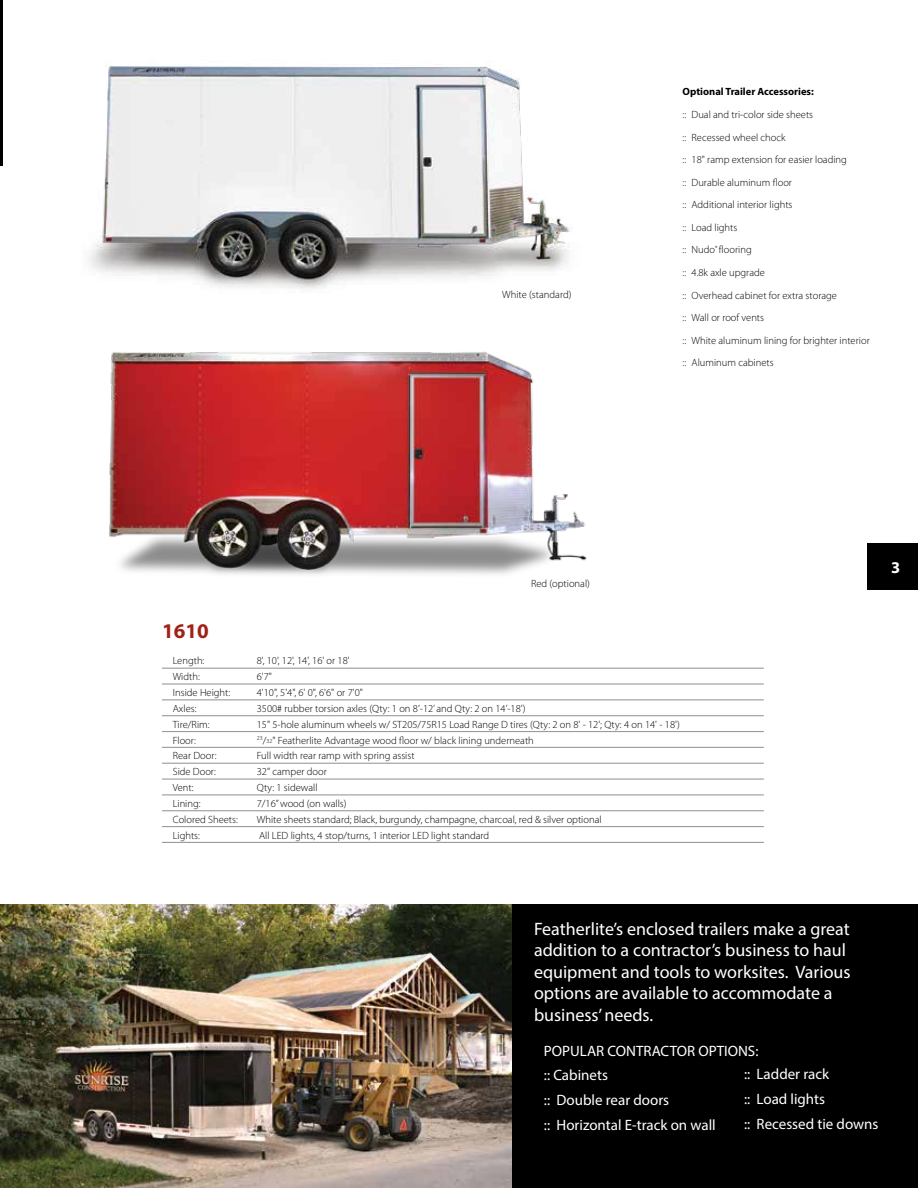
<style>
.page{position:relative;width:918px;height:1188px;background:#fff}
.page>*{position:absolute;margin:0;border:0;box-sizing:border-box;transform-origin:0 0}
.t1{font:700 21px "Myriad Pro";color:#a12117}
.t2{font:18px/21.6px "Myriad Pro";color:#fff}
.t3{font:700 16.5px "Myriad Pro";color:#fff}
.t4{font:15px/24.8px "Myriad Pro";color:#fff}
.t5{font:300 10.5px/22.6px "Myriad Pro";color:#000}
.t6{font:700 10.5px "Myriad Pro";color:#000}
.s1{font-size:6.15px}
</style>
<div class="page">
<hr style="left:162px;top:668px;width:602px;height:1px;background:#9b9b9c">
<hr style="left:162px;top:683px;width:602px;height:2px;background:#9b9b9c">
<hr style="left:162px;top:699px;width:602px;height:1px;background:#9b9b9c">
<hr style="left:162px;top:715px;width:602px;height:1px;background:#9b9b9c">
<hr style="left:162px;top:731px;width:602px;height:1px;background:#9b9b9c">
<hr style="left:162px;top:747px;width:602px;height:1px;background:#9b9b9c">
<hr style="left:162px;top:763px;width:602px;height:1px;background:#9b9b9c">
<hr style="left:162px;top:778px;width:602px;height:2px;background:#9b9b9c">
<hr style="left:162px;top:794px;width:602px;height:1px;background:#9b9b9c">
<hr style="left:162px;top:810px;width:602px;height:1px;background:#9b9b9c">
<hr style="left:162px;top:826px;width:602px;height:1px;background:#9b9b9c">
<hr style="left:162px;top:842px;width:602px;height:1px;background:#9b9b9c">
<img style="left:109px;top:351px;width:478px;height:224px">
<div style="left:0;top:904px;width:918px;height:284px;background:#000"></div>
<img style="left:0;top:904px;width:512px;height:284px">
<hr style="left:0;top:0;width:2px;height:165px;background:#000">
<img style="left:88px;top:65px;width:482px;height:224px">
<div style="left:867px;top:544px;width:51px;height:46px;background:#000"></div>
<p class="t5" style="left:502px;top:283px;width:71px">White (standard)</p>
<p class="t6" style="left:683px;top:85px;width:133px">Optional Trailer Accessories:</p>
<p class="t5" style="left:683px;top:103px;width:189px">:: Dual and tri-color side sheets<br>:: Recessed wheel chock<br>:: 18" ramp extension for easier loading<br>:: Durable aluminum floor<br>:: Additional interior lights<br>:: Load lights<br>:: Nudo<sup>®</sup> flooring<br>:: 4.8k axle upgrade<br>:: Overhead cabinet for extra storage<br>:: Wall or roof vents<br>:: White aluminum lining for brighter interior :: Aluminum cabinets</p>
<p class="t5" style="left:531px;top:572px;width:61px">Red (optional)</p>
<h1 class="t1" style="left:162px;top:617px;width:48px">1610</h1>
<p class="t5" style="left:173px;top:649px;width:33px">Length:</p>
<p class="t5" style="left:257px;top:649px;width:94px">8', 10', 12', 14', 16' or 18'</p>
<p class="t5" style="left:173px;top:665px;width:29px">Width:</p>
<p class="t5" style="left:257px;top:665px;width:17px">6'7"</p>
<p class="t5" style="left:173px;top:681px;width:59px">Inside Height:</p>
<p class="t5" style="left:257px;top:681px;width:108px">4'10", 5'4", 6' 0", 6'6" or 7'0"</p>
<p class="t5" style="left:173px;top:697px;width:25px">Axles:</p>
<p class="t5" style="left:257px;top:697px;width:270px">3500# rubber torsion axles (Qty: 1 on 8’-12’ and Qty: 2 on 14’-18’)</p>
<p class="t5" style="left:173px;top:713px;width:38px">Tire/Rim:</p>
<p class="t5" style="left:257px;top:713px;width:424px">15" 5-hole aluminum wheels w/ ST205/75R15 Load Range D tires (Qty: 2 on 8' - 12'; Qty: 4 on 14' - 18')</p>
<p class="t5" style="left:173px;top:729px;width:25px">Floor:</p>
<p class="t5" style="left:257px;top:729px;width:279px"><sup>23</sup>/<span class="s1">32</span>" Featherlite Advantage wood floor w/ black lining underneath</p>
<p class="t5" style="left:173px;top:745px;width:45px">Rear Door:</p>
<p class="t5" style="left:257px;top:745px;width:159px">Full width rear ramp with spring assist</p>
<p class="t5" style="left:173px;top:760px;width:45px">Side Door:</p>
<p class="t5" style="left:257px;top:760px;width:72px">32" camper door</p>
<p class="t5" style="left:173px;top:776px;width:22px">Vent:</p>
<p class="t5" style="left:257px;top:776px;width:62px">Qty: 1 sidewall</p>
<p class="t5" style="left:173px;top:792px;width:29px">Lining:</p>
<p class="t5" style="left:257px;top:792px;width:91px">7/16” wood (on walls)</p>
<p class="t5" style="left:173px;top:808px;width:67px">Colored Sheets:</p>
<p class="t5" style="left:257px;top:808px;width:346px">White sheets standard; Black, burgundy, champagne, charcoal, red &amp; silver optional</p>
<p class="t5" style="left:173px;top:824px;width:29px">Lights:</p>
<p class="t5" style="left:259px;top:824px;width:232px">All LED lights, 4 stop/turns, 1 interior LED light standard</p>
<h3 class="t3" style="left:891px;top:556px;width:11px">3</h3>
<h2 class="t2" style="left:534px;top:917px;width:318px">Featherlite’s enclosed trailers make a great addition to a contractor’s business to haul equipment and tools to worksites. Various options are available to accommodate a business’ needs.</h2>
<h3 class="t4" style="left:544px;top:1038px;width:216px">POPULAR CONTRACTOR OPTIONS: :: Cabinets<br>:: Double rear doors<br>:: Horizontal E-track on wall</h3>
<h3 class="t4" style="left:744px;top:1062px;width:136px">:: Ladder rack<br>:: Load lights<br>:: Recessed tie downs</h3>
</div>
